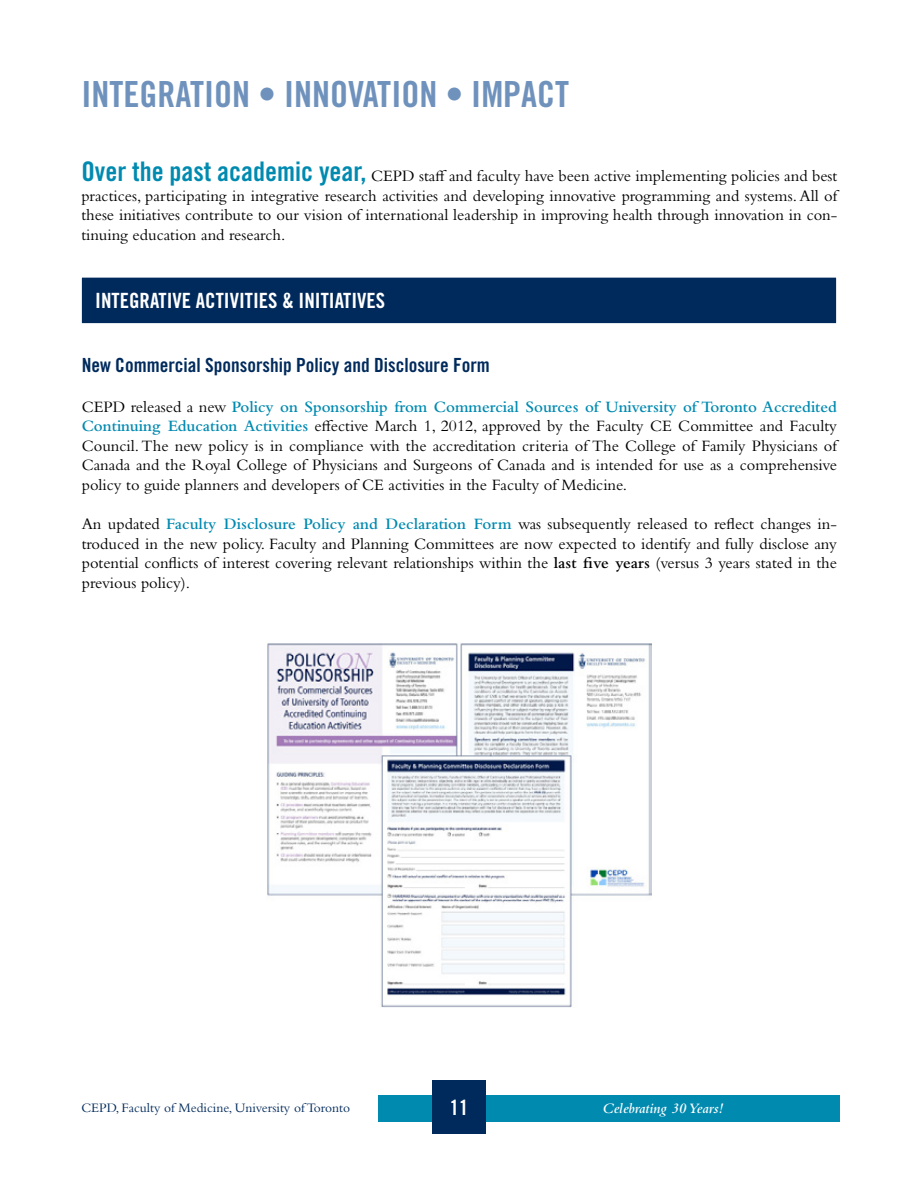
<style>
.page{position:relative;width:918px;height:1188px;background:#fff}
.page>*{position:absolute;margin:0;border:0;box-sizing:border-box;transform-origin:0 0}
.t1{font:36px "Trade Gothic LT Std Bd Cn 20";color:#6f92bd}
.t2{font:21px "Trade Gothic LT Std Bd Cn 20";color:#fff}
.t3{font:19.5px "Trade Gothic LT Std Bd Cn 20";color:#002a5c}
.t4{font:16.5px/19.5px "Bembo Std";color:#000;text-align:justify}
.t5{font:italic 600 15px "Bembo Std";color:#fff}
.t6{font:13.5px "Bembo Std";color:#002a5c}
.s1{font-family:"Trade Gothic LT Std Bd Cn 20";font-size:27px;color:#008ab0}
.s2{font-weight:600;color:#008ab0}
.s3{font-weight:600}
</style>
<div class="page">
<div style="left:378px;top:1095px;width:462px;height:27px;background:#008ab0"></div>
<div style="left:432px;top:1080px;width:54px;height:54px;background:#002a5c"></div>
<div style="left:81px;top:277px;width:756px;height:47px;background:#002a5c"></div>
<div style="left:81px;top:277px;width:756px;height:47px;border:1px solid #fff"></div>
<img style="left:267px;top:643px;width:385px;height:365px">
<p class="t1" style="left:81px;top:72px;width:489px">INTEGRATION • INNOVATION • IMPACT</p>
<p class="t4" style="left:81px;top:166px;width:758px"><span class="s1">Over the past academic year,</span> CEPD staff and faculty have been active implementing policies and best practices, participating in integrative research activities and developing innovative programming and systems. All of these initiatives contribute to our vision of international leadership in improving health through innovation in con&shy;tinuing education and research.</p>
<p class="t2" style="left:95px;top:288px;width:292px">INTEGRATIVE ACTIVITIES &amp; INITIATIVES</p>
<p class="t3" style="left:82px;top:353px;width:410px">New Commercial Sponsorship Policy and Disclosure Form</p>
<p class="t4" style="left:82px;top:396px;width:757px">CEPD released a new <span class="s2">Policy on Sponsorship from Commercial Sources of University of Toronto Accredited Continuing Education Activities</span> effective March 1, 2012, approved by the Faculty CE Committee and Faculty Council. The new policy is in compliance with the accreditation criteria of The College of Family Physicians of Canada and the Royal College of Physicians and Surgeons of Canada and is intended for use as a comprehensive policy to guide planners and developers of CE activities in the Faculty of Medicine.</p>
<p class="t4" style="left:82px;top:514px;width:757px">An updated <span class="s2">Faculty Disclosure Policy and Declaration Form</span> was subsequently released to reflect changes in&shy;troduced in the new policy. Faculty and Planning Committees are now expected to identify and fully disclose any potential conflicts of interest covering relevant relationships within the <span class="s3">last five years</span> (versus 3 years stated in the previous policy).</p>
<p class="t6" style="left:81px;top:1099px;width:270px">CEPD, Faculty of Medicine, University of Toronto</p>
<p class="t2" style="left:450px;top:1094px;width:20px">11</p>
<p class="t5" style="left:603px;top:1100px;width:122px">Celebrating 30 Years!</p>
</div>
